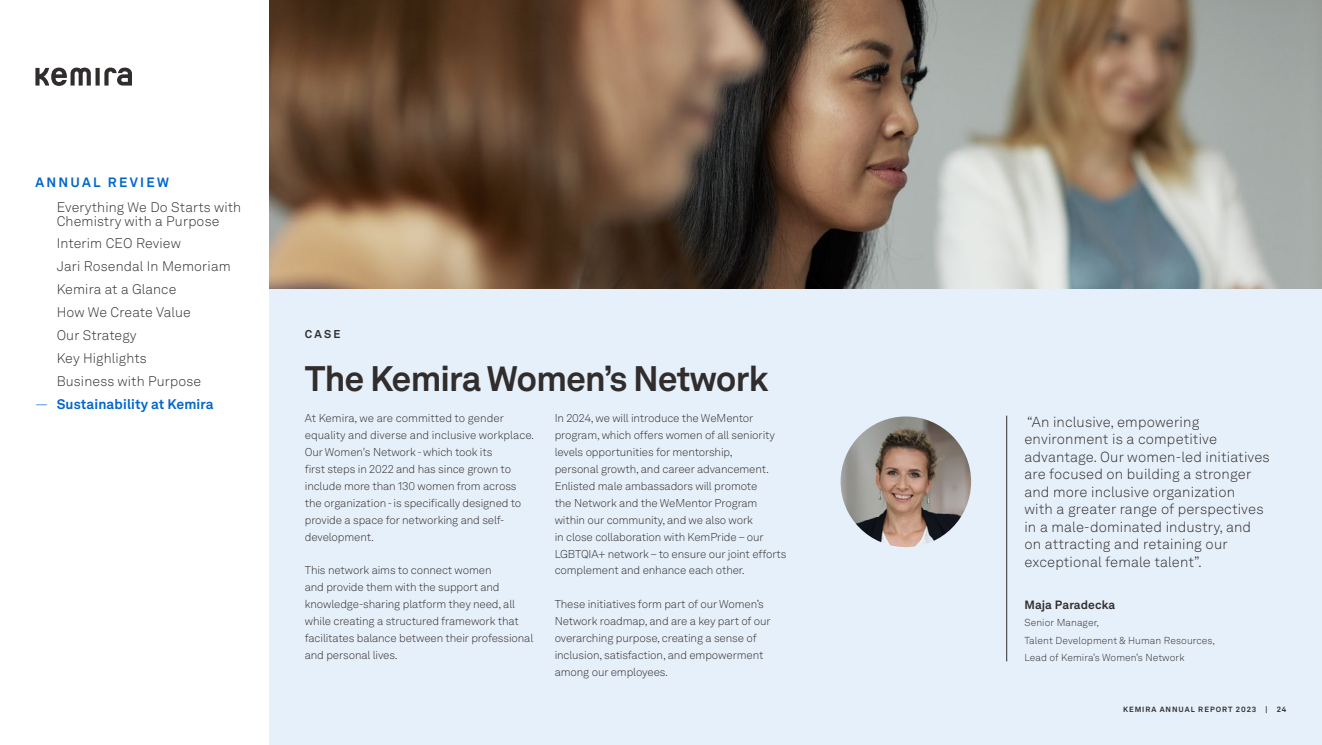
<style>
.page{position:relative;width:1322px;height:745px;background:#fff}
.page>*{position:absolute;margin:0;border:0;box-sizing:border-box;transform-origin:0 0}
.t1{font:700 35px "Akkurat LL";letter-spacing:-.025em;color:#322d2d}
.t2{font:300 14.38px/17.5px "Akkurat LL";letter-spacing:.01em;color:#322d2d}
.t3{font:300 13.75px/13.8px "Akkurat LL";letter-spacing:.01em;color:#322d2d}
.t4{font:700 13.75px "Akkurat LL";letter-spacing:.01em;color:#06c}
.t5{font:700 13.38px "Akkurat LL";letter-spacing:.17em;color:#06c}
.t6{font:700 11.88px "Akkurat LL";letter-spacing:.01em;color:#322d2d}
.t7{font:300 11.25px/16.9px "Akkurat LL";letter-spacing:-.01em;color:#322d2d}
.t8{font:700 11.25px "Akkurat LL";color:#322d2d}
.t9{font:300 10px/17.5px "Akkurat LL";letter-spacing:.01em;color:#322d2d}
.t10{font:700 7.5px "Akkurat LL";letter-spacing:.13em;color:#322d2d}
.s1{font-weight:300}
</style>
<div class="page">
<div style="left:269px;top:0;width:1053px;height:744px;background:#e6f0fa"></div>
<img style="left:269px;top:0;width:1053px;height:288px">
<hr style="left:1006px;top:415px;width:1px;height:246px;background:#322d2d">
<img style="left:840px;top:416px;width:131px;height:130px;border-radius:65px">
<svg style="left:96px;top:68px;width:4px;height:17px"></svg>
<svg style="left:104px;top:67px;width:28px;height:18px"></svg>
<svg style="left:35px;top:67px;width:56px;height:19px"></svg>
<p class="t5" style="left:35px;top:172px;width:135px">ANNUAL REVIEW</p>
<p class="t3" style="left:57px;top:200px;width:186px">Everything We Do Starts with<br>Chemistry with a Purpose</p>
<p class="t3" style="left:57px;top:236px;width:126px">Interim CEO Review</p>
<p class="t3" style="left:57px;top:259px;width:175px">Jari Rosendal In Memoriam</p>
<p class="t3" style="left:57px;top:282px;width:121px">Kemira at a Glance</p>
<p class="t3" style="left:57px;top:305px;width:136px">How We Create Value</p>
<p class="t3" style="left:57px;top:328px;width:81px">Our Strategy</p>
<p class="t3" style="left:57px;top:350px;width:92px">Key Highlights</p>
<p class="t3" style="left:57px;top:373px;width:146px">Business with Purpose</p>
<p class="t4" style="left:35px;top:393px;width:180px"><span class="s1">—</span> Sustainability at Kemira</p>
<p class="t8" style="left:305px;top:325px;width:37px">CASE</p>
<h1 class="t1" style="left:305px;top:351px;width:465px">The Kemira Women’s Network</h1>
<p class="t7" style="left:305px;top:409px;width:231px">At Kemira, we are committed to gender equality and diverse and inclusive workplace.<br>Our Women's Network - which took its<br>first steps in 2022 and has since grown to include more than 130 women from across the organization - is specifically designed to provide a space for networking and self&shy;development.</p>
<p class="t7" style="left:305px;top:561px;width:230px">This network aims to connect women<br>and provide them with the support and knowledge-sharing platform they need, all while creating a structured framework that facilitates balance between their professional and personal lives.</p>
<p class="t7" style="left:555px;top:409px;width:233px">In 2024, we will introduce the WeMentor program, which offers women of all seniority levels opportunities for mentorship,<br>personal growth, and career advancement.<br>Enlisted male ambassadors will promote<br>the Network and the WeMentor Program within our community, and we also work<br>in close collaboration with KemPride – our LGBTQIA+ network – to ensure our joint efforts complement and enhance each other.</p>
<p class="t7" style="left:555px;top:595px;width:218px">These initiatives form part of our Women’s Network roadmap, and are a key part of our overarching purpose, creating a sense of inclusion, satisfaction, and empowerment among our employees.</p>
<p class="t2" style="left:1024px;top:412px;width:247px">“An inclusive, empowering environment is a competitive advantage. Our women-led initiatives are focused on building a stronger and more inclusive organization<br>with a greater range of perspectives in a male-dominated industry, and on attracting and retaining our exceptional female talent”.</p>
<p class="t6" style="left:1024px;top:595px;width:92px">Maja Paradecka</p>
<p class="t9" style="left:1024px;top:613px;width:192px">Senior Manager,<br>Talent Development &amp; Human Resources,<br>Lead of Kemira’s Women’s Network</p>
<p class="t10" style="left:1123px;top:703px;width:165px">KEMIRA ANNUAL REPORT 2023 | 24</p>
</div>
